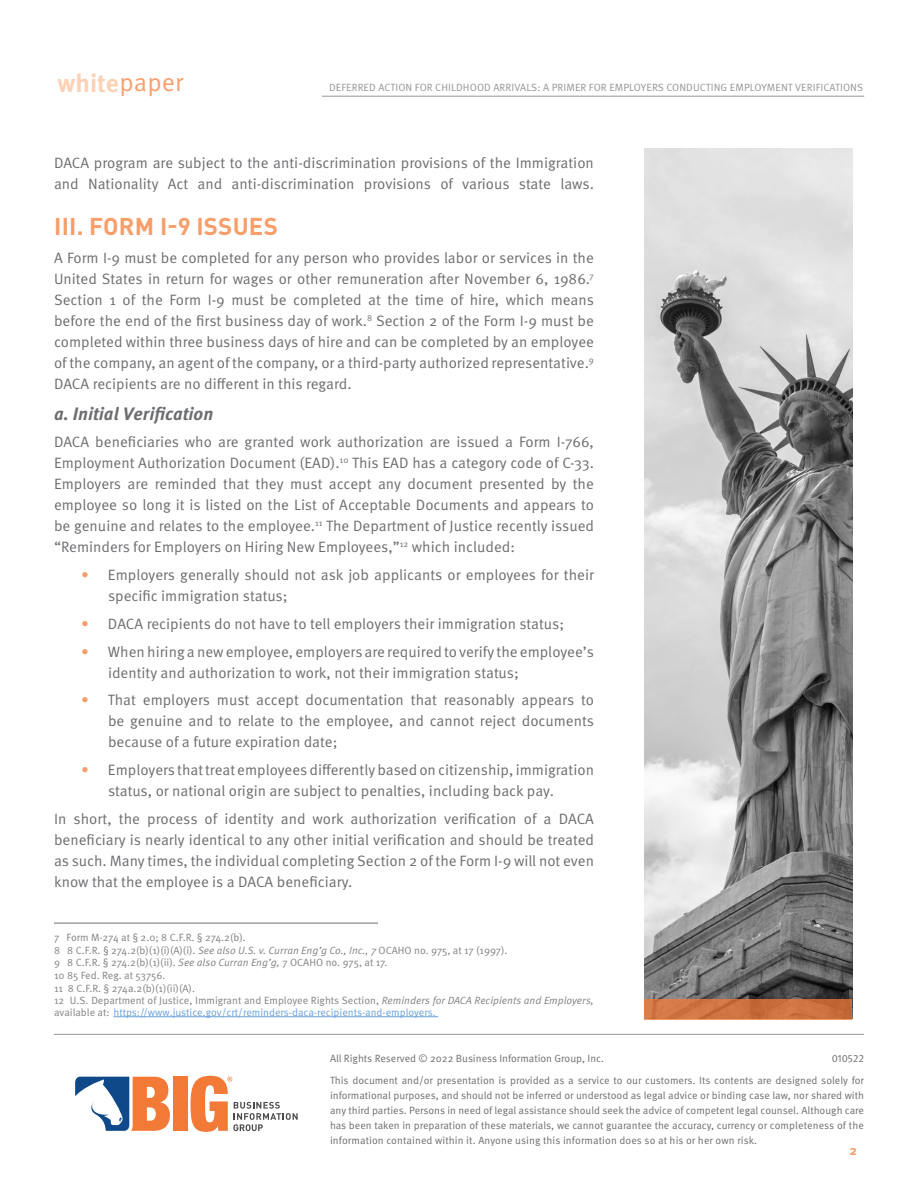
<style>
.page{position:relative;width:918px;height:1188px;background:#fff}
.page>*{position:absolute;margin:0;border:0;box-sizing:border-box;transform-origin:0 0}
.t1{font:700 25.35px "Meta OT";color:#fcd2b6}
.SubTitle{font:700 24px "DINOT";letter-spacing:.01em;color:#f89e6b}
.t2{font:italic 700 18px "Meta OT";color:#6c6d70}
.SubTitle-2{font:15px/21px "Meta OT Norm";color:#6c6d70}
.t3{font:700 13.5px "Meta OT";color:#f89e6b}
.t4{font:10.5px/15px "Meta OT Norm";color:#6c6d70;text-align:right}
.t5{font:10.5px/12px "Meta OT Norm";color:#808285}
.t6{font:10.5px "Meta OT Norm";letter-spacing:.01em;color:#939598}
.s1{font-family:"Meta OT Norm";font-weight:400;color:#f89e6b}
.s2{color:#f89e6b}
.s3{font-family:"Meta OT Norm Ita"}
.s4{color:#69a1da}
</style>
<div class="page">
<hr style="left:54px;top:1034px;width:810px;height:1px;background:#939598">
<div style="left:173px;top:1077px;width:14px;height:54px;background:#f37937"></div>
<svg style="left:191px;top:1076px;width:107px;height:56px"></svg>
<svg style="left:75px;top:1077px;width:95px;height:54px"></svg>
<hr style="left:322px;top:96px;width:542px;height:1px;background:#939598">
<hr style="left:54px;top:923px;width:324px;height:1px;background:#6c6d70">
<hr style="left:113px;top:1016px;width:325px;height:1px;background:#69a1da">
<img style="left:645px;top:148px;width:207px;height:851px">
<svg style="left:645px;top:999px;width:207px;height:20px;background:#cc7140"></svg>
<h1 class="t1" style="left:57px;top:67px;width:127px">white<span class="s1">paper</span></h1>
<p class="t6" style="left:329px;top:81px;width:536px">DEFERRED ACTION FOR CHILDHOOD ARRIVALS: A PRIMER FOR EMPLOYERS CONDUCTING EMPLOYMENT VERIFICATIONS</p>
<p class="SubTitle-2" style="left:54px;top:152px;width:542px">DACA program are subject to the anti-discrimination provisions of the Immigration and Nationality Act and anti-discrimination provisions of various state laws.</p>
<p class="SubTitle" style="left:54px;top:211px;width:225px">III. FORM I-9 ISSUES</p>
<p class="SubTitle-2" style="left:54px;top:247px;width:542px;text-align:justify">A Form I-9 must be completed for any person who provides labor or services in the United States in return for wages or other remuneration after November 6, 1986.<sup>7<br></sup>Section 1 of the Form I-9 must be completed at the time of hire, which means before the end of the first business day of work.<sup>8</sup> Section 2 of the Form I-9 must be completed within three business days of hire and can be completed by an employee of the company, an agent of the company, or a third-party authorized representative.<sup>9<br></sup>DACA recipients are no different in this regard.</p>
<p class="t2" style="left:54px;top:402px;width:161px">a. Initial Verification</p>
<p class="SubTitle-2" style="left:54px;top:432px;width:542px;text-align:justify">DACA beneficiaries who are granted work authorization are issued a Form I-766, Employment Authorization Document (EAD).<sup>10</sup> This EAD has a category code of C-33.<br>Employers are reminded that they must accept any document presented by the employee so long it is listed on the List of Acceptable Documents and appears to be genuine and relates to the employee.<sup>11</sup> The Department of Justice recently issued “Reminders for Employers on Hiring New Employees,”<sup>12</sup> which included:</p>
<p class="SubTitle-2" style="left:108px;top:565px;width:488px;text-indent:-27px"><span class="s2">•</span> Employers generally should not ask job applicants or employees for their specific immigration status;</p>
<p class="SubTitle-2" style="left:81px;top:613px;width:485px"><span class="s2">•</span> DACA recipients do not have to tell employers their immigration status;</p>
<p class="SubTitle-2" style="left:108px;top:641px;width:488px;text-indent:-27px"><span class="s2">•</span> When hiring a new employee, employers are required to verify the employee’s identity and authorization to work, not their immigration status;</p>
<p class="SubTitle-2" style="left:108px;top:690px;width:488px;text-align:justify;text-indent:-27px"><span class="s2">•</span> That employers must accept documentation that reasonably appears to be genuine and to relate to the employee, and cannot reject documents because of a future expiration date;</p>
<p class="SubTitle-2" style="left:108px;top:760px;width:488px;text-indent:-27px"><span class="s2">•</span> Employers that treat employees differently based on citizenship, immigration status, or national origin are subject to penalties, including back pay.</p>
<p class="SubTitle-2" style="left:54px;top:808px;width:542px;text-align:justify">In short, the process of identity and work authorization verification of a DACA beneficiary is nearly identical to any other initial verification and should be treated as such. Many times, the individual completing Section 2 of the Form I-9 will not even know that the employee is a DACA beneficiary.</p>
<p class="t5" style="left:54px;top:932px;width:193px">7 Form M-274 at § 2.0; 8 C.F.R. § 274.2(b).</p>
<p class="t5" style="left:54px;top:944px;width:455px">8 8 C.F.R. § 274.2(b)(1)(i)(A)(i). <span class="s3">See also U.S. v. Curran Eng’g Co., Inc., 7</span> OCAHO no. 975, at 17 (1997).</p>
<p class="t5" style="left:54px;top:957px;width:335px">9 8 C.F.R. § 274.2(b)(1)(ii). <span class="s3">See also Curran Eng’g,</span> 7 OCAHO no. 975, at 17.</p>
<p class="t5" style="left:54px;top:969px;width:113px">10 85 Fed. Reg. at 53756.</p>
<p class="t5" style="left:54px;top:982px;width:142px">11 8 C.F.R. § 274a.2(b)(1)(ii)(A).</p>
<p class="t5" style="left:54px;top:994px;width:542px">12 U.S. Department of Justice, Immigrant and Employee Rights Section, <span class="s3">Reminders for DACA Recipients and Employers, </span>available at: <span class="s4">https://www.justice.gov/crt/reminders-daca-recipients-and-employers.</span></p>
<p class="t4" style="left:330px;top:1051px;width:276px">All Rights Reserved © 2022 Business Information Group, Inc.</p>
<p class="t4" style="left:330px;top:1048px;width:536px;line-height:21.8px">010522<br>This document and/or presentation is provided as a service to our customers. Its contents are designed solely for</p>
<p class="t4" style="left:330px;top:1088px;width:536px;text-align:justify">informational purposes, and should not be inferred or understood as legal advice or binding case law, nor shared with any third parties. Persons in need of legal assistance should seek the advice of competent legal counsel. Although care has been taken in preparation of these materials, we cannot guarantee the accuracy, currency or completeness of the information contained within it. Anyone using this information does so at his or her own risk.</p>
<p class="t3" style="left:850px;top:1141px;width:9px">2</p>
</div>
